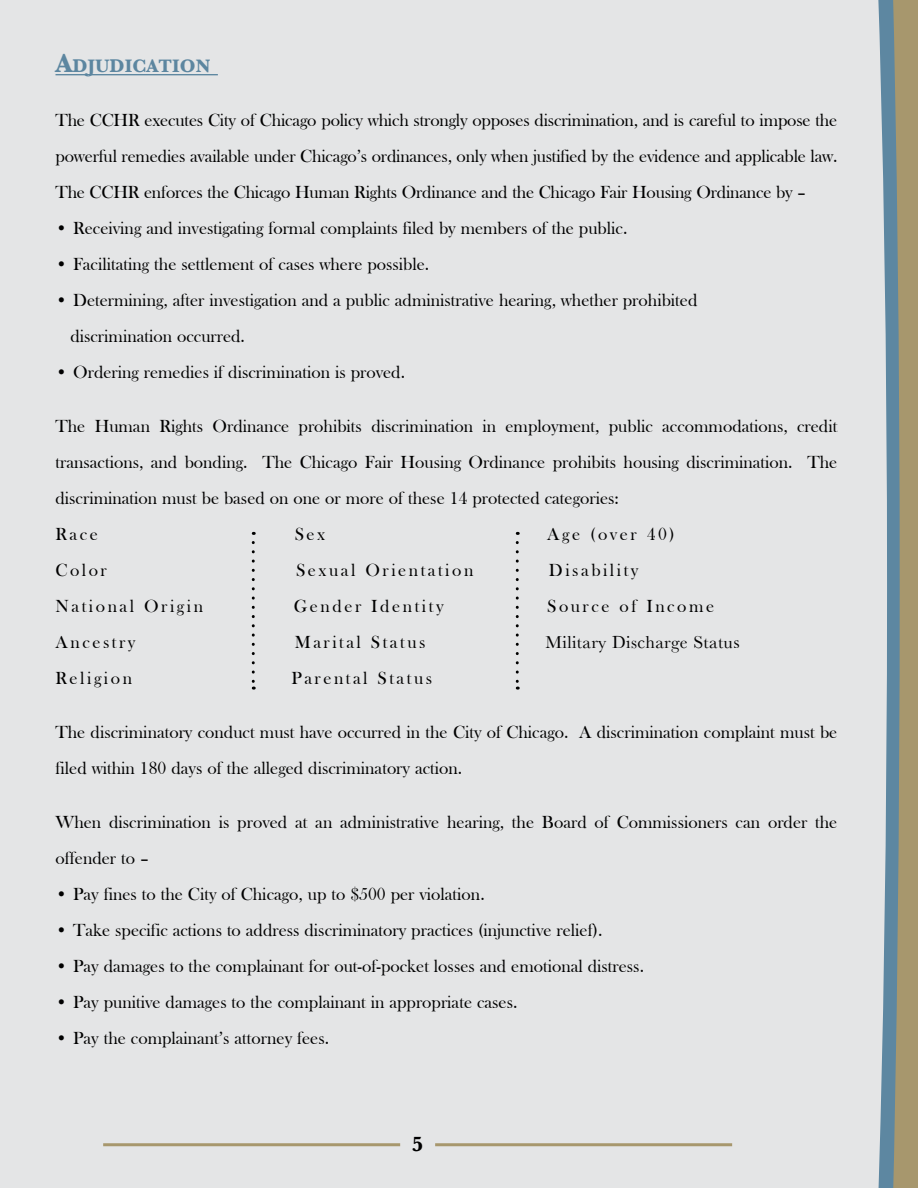
<style>
.page{position:relative;width:918px;height:1188px;background:#e4e5e6}
.page>*{position:absolute;margin:0;border:0;box-sizing:border-box;transform-origin:0 0}
.t1{font:700 21px "Baskerville";color:#000}
.t2{font:700 18.9px "Baskerville";color:#5c86a0}
.t3{font:18px/36px "Bask Old Face";color:#000}
.t4{font:18px "Bask Old Face";letter-spacing:.14em;color:#000}
.t5{font:18px "Baskerville";letter-spacing:.02em;color:#000}
.s1{font-size:27px}
.s2{font-family:"Bask Old Face"}
</style>
<div class="page">
<svg style="left:878px;top:0;width:14px;height:1188px"></svg>
<svg style="left:892px;top:0;width:26px;height:1188px"></svg>
<hr style="left:56px;top:74px;width:162px;height:1px;background:#5c86a0">
<hr style="left:435px;top:1143px;width:297px;height:3px;background:#a7976d">
<hr style="left:103px;top:1143px;width:297px;height:3px;background:#a7976d">
<svg style="left:252px;top:542px;width:3px;height:148px"></svg>
<svg style="left:516px;top:542px;width:3px;height:148px"></svg>
<p class="t2" style="left:56px;top:55px;width:156px"><span class="s1">A</span>DJUDICATION</p>
<p class="t3" style="left:56px;top:102px;width:783px;text-align:justify">The CCHR executes City of Chicago policy which strongly opposes discrimination, and is careful to impose the powerful remedies available under Chicago’s ordinances, only when justified by the evidence and applicable law.<br>The CCHR enforces the Chicago Human Rights Ordinance and the Chicago Fair Housing Ordinance by –</p>
<p class="t3" style="left:56px;top:210px;width:573px">• Receiving and investigating formal complaints filed by members of the public.</p>
<p class="t3" style="left:56px;top:246px;width:375px">• Facilitating the settlement of cases where possible.</p>
<p class="t3" style="left:70px;top:282px;width:629px;text-indent:-15px">• Determining, after investigation and a public administrative hearing, whether prohibited discrimination occurred.</p>
<p class="t3" style="left:56px;top:354px;width:351px">• Ordering remedies if discrimination is proved.</p>
<p class="t3" style="left:56px;top:408px;width:783px">The Human Rights Ordinance prohibits discrimination in employment, public accommodations, credit transactions, and bonding. The Chicago Fair Housing Ordinance prohibits housing discrimination. The discrimination must be based on one or more of these 14 protected categories:<br>Race</p>
<p class="t3" style="left:295px;top:516px;width:32px">Sex</p>
<p class="t4" style="left:547px;top:524px;width:129px">Age (over 40)</p>
<p class="t3" style="left:56px;top:552px;width:53px">Color</p>
<p class="t4" style="left:296px;top:560px;width:179px">Sexual Orientation</p>
<p class="t4" style="left:549px;top:560px;width:91px">Disability</p>
<p class="t4" style="left:56px;top:596px;width:149px">National Origin</p>
<p class="t4" style="left:294px;top:596px;width:151px">Gender Identity</p>
<p class="t4" style="left:547px;top:596px;width:168px">Source of Income</p>
<p class="t4" style="left:56px;top:632px;width:81px">Ancestry</p>
<p class="t4" style="left:295px;top:632px;width:132px">Marital Status</p>
<p class="t5" style="left:546px;top:632px;width:196px">Military Discharge Statu<span class="s2">s</span></p>
<p class="t4" style="left:56px;top:668px;width:78px">Religion</p>
<p class="t4" style="left:291px;top:668px;width:142px">Parental Status</p>
<p class="t3" style="left:56px;top:714px;width:783px">The discriminatory conduct must have occurred in the City of Chicago. A discrimination complaint must be filed within 180 days of the alleged discriminatory action.</p>
<p class="t3" style="left:56px;top:804px;width:783px">When discrimination is proved at an administrative hearing, the Board of Commissioners can order the offender to –</p>
<p class="t3" style="left:56px;top:876px;width:431px">• Pay fines to the City of Chicago, up to $500 per violation.</p>
<p class="t3" style="left:56px;top:912px;width:548px">• Take specific actions to address discriminatory practices (injunctive relief).</p>
<p class="t3" style="left:56px;top:948px;width:590px">• Pay damages to the complainant for out-of-pocket losses and emotional distress.</p>
<p class="t3" style="left:56px;top:984px;width:463px">• Pay punitive damages to the complainant in appropriate cases.</p>
<p class="t3" style="left:56px;top:1020px;width:275px">• Pay the complainant’s attorney fees.</p>
<p class="t1" style="left:412px;top:1132px;width:13px">5</p>
</div>
